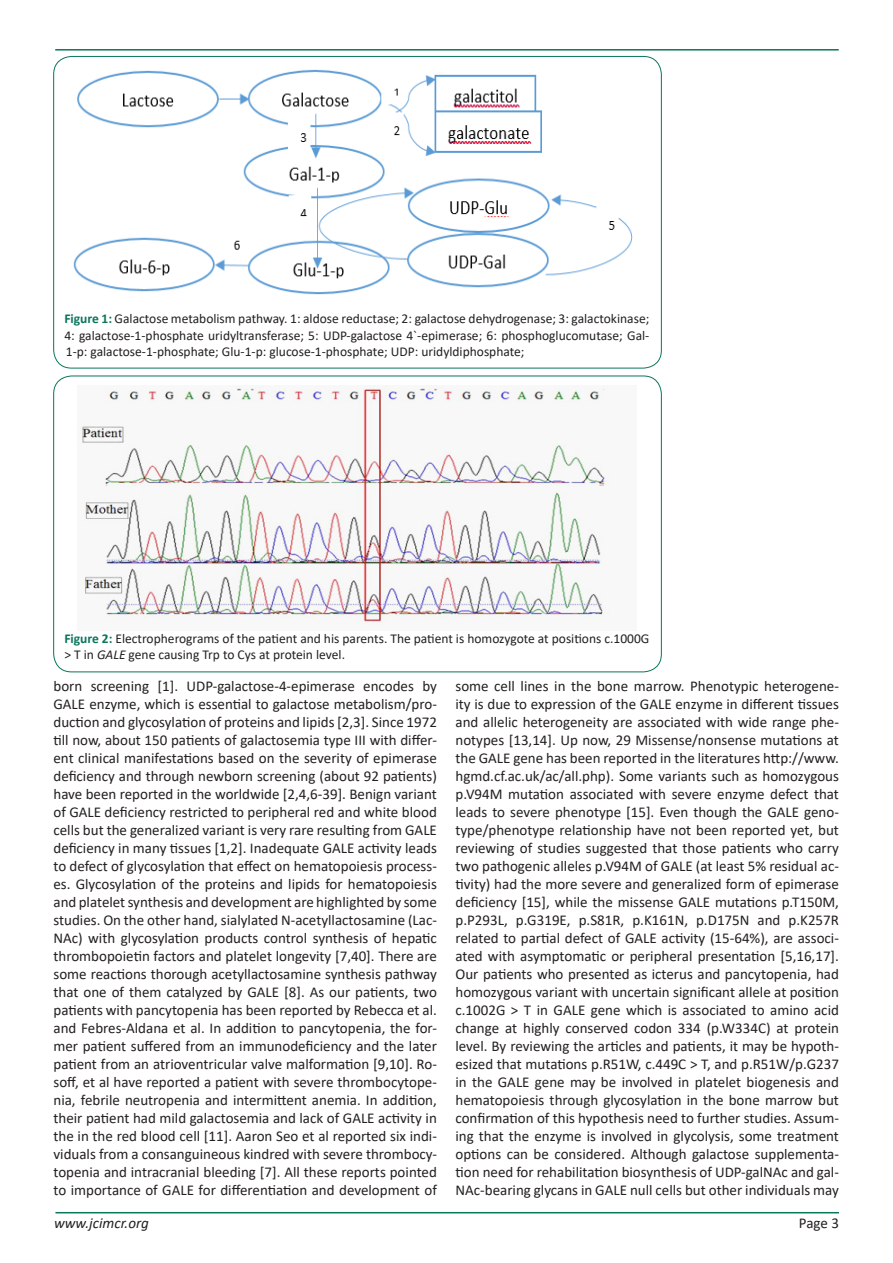
<style>
.page{position:relative;width:893px;height:1263px;background:#fff}
.page>*{position:absolute;margin:0;border:0;box-sizing:border-box;transform-origin:0 0}
.t1{font:15px/18px "Calibri";color:#231f20;text-align:justify}
.t2{font:italic 15px "Calibri";color:#231f20}
.t3{font:13.5px/16.5px "Calibri";color:#231f20;text-align:justify}
.s1{font-weight:700;color:#0a755b}
.s2{font-style:italic}
</style>
<div class="page">
<hr style="left:55px;top:1212px;width:784px;height:1px;background:#0a755b">
<hr style="left:55px;top:49px;width:784px;height:2px;background:#0a755b">
<img style="left:73px;top:69px;width:560px;height:226px">
<img style="left:78px;top:386px;width:531px;height:239px">
<p class="t3" style="left:64px;top:310px;width:586px"><span class="s1">Figure 1:</span> Galactose metabolism pathway. 1: aldose reductase; 2: galactose dehydrogenase; 3: galactokinase; 4: galactose-1-phosphate uridyltransferase; 5: UDP-galactose 4`-epimerase; 6: phosphoglucomutase; Gal-1-p: galactose-1-phosphate; Glu-1-p: glucose-1-phosphate; UDP: uridyldiphosphate;</p>
<p class="t3" style="left:64px;top:630px;width:587px"><span class="s1">Figure 2:</span> Electropherograms of the patient and his parents. The patient is homozygote at positions c.1000G &gt; T in <span class="s2">GALE</span> gene causing Trp to Cys at protein level.</p>
<p class="t1" style="left:53px;top:677px;width:385px">born screening [1]. UDP-galactose-4-epimerase encodes by GALE enzyme, which is essential to galactose metabolism/pro&shy;duction and glycosylation of proteins and lipids [2,3]. Since 1972 till now, about 150 patients of galactosemia type III with differ&shy;ent clinical manifestations based on the severity of epimerase deficiency and through newborn screening (about 92 patients) have been reported in the worldwide [2,4,6-39]. Benign variant of GALE deficiency restricted to peripheral red and white blood cells but the generalized variant is very rare resulting from GALE deficiency in many tissues [1,2]. Inadequate GALE activity leads to defect of glycosylation that effect on hematopoiesis process&shy;es. Glycosylation of the proteins and lipids for hematopoiesis and platelet synthesis and development are highlighted by some studies. On the other hand, sialylated N-acetyllactosamine (Lac-NAc) with glycosylation products control synthesis of hepatic thrombopoietin factors and platelet longevity [7,40]. There are some reactions thorough acetyllactosamine synthesis pathway that one of them catalyzed by GALE [8]. As our patients, two patients with pancytopenia has been reported by Rebecca et al. and Febres-Aldana et al. In addition to pancytopenia, the for&shy;mer patient suffered from an immunodeficiency and the later patient from an atrioventricular valve malformation [9,10]. Ro&shy;soff, et al have reported a patient with severe thrombocytope&shy;nia, febrile neutropenia and intermittent anemia. In addition, their patient had mild galactosemia and lack of GALE activity in the in the red blood cell [11]. Aaron Seo et al reported six indi&shy;viduals from a consanguineous kindred with severe thrombocy&shy;topenia and intracranial bleeding [7]. All these reports pointed to importance of GALE for differentiation and development of</p>
<p class="t1" style="left:455px;top:677px;width:385px">some cell lines in the bone marrow. Phenotypic heterogene&shy;ity is due to expression of the GALE enzyme in different tissues and allelic heterogeneity are associated with wide range phe&shy;notypes [13,14]. Up now, 29 Missense/nonsense mutations at the GALE gene has been reported in the literatures http://www. hgmd.cf.ac.uk/ac/all.php). Some variants such as homozygous p.V94M mutation associated with severe enzyme defect that leads to severe phenotype [15]. Even though the GALE geno&shy;type/phenotype relationship have not been reported yet, but reviewing of studies suggested that those patients who carry two pathogenic alleles p.V94M of GALE (at least 5% residual ac&shy;tivity) had the more severe and generalized form of epimerase deficiency [15], while the missense GALE mutations p.T150M, p.P293L, p.G319E, p.S81R, p.K161N, p.D175N and p.K257R related to partial defect of GALE activity (15-64%), are associ&shy;ated with asymptomatic or peripheral presentation [5,16,17].<br>Our patients who presented as icterus and pancytopenia, had homozygous variant with uncertain significant allele at position c.1002G &gt; T in GALE gene which is associated to amino acid change at highly conserved codon 334 (p.W334C) at protein level. By reviewing the articles and patients, it may be hypoth&shy;esized that mutations p.R51W, c.449C &gt; T, and p.R51W/p.G237 in the GALE gene may be involved in platelet biogenesis and hematopoiesis through glycosylation in the bone marrow but confirmation of this hypothesis need to further studies. Assum&shy;ing that the enzyme is involved in glycolysis, some treatment options can be considered. Although galactose supplementa&shy;tion need for rehabilitation biosynthesis of UDP-galNAc and gal-NAc-bearing glycans in GALE null cells but other individuals may</p>
<p class="t2" style="left:54px;top:1212px;width:96px">www.jcimcr.org</p>
<p class="t1" style="left:799px;top:1213px;width:42px">Page 3</p>
</div>
